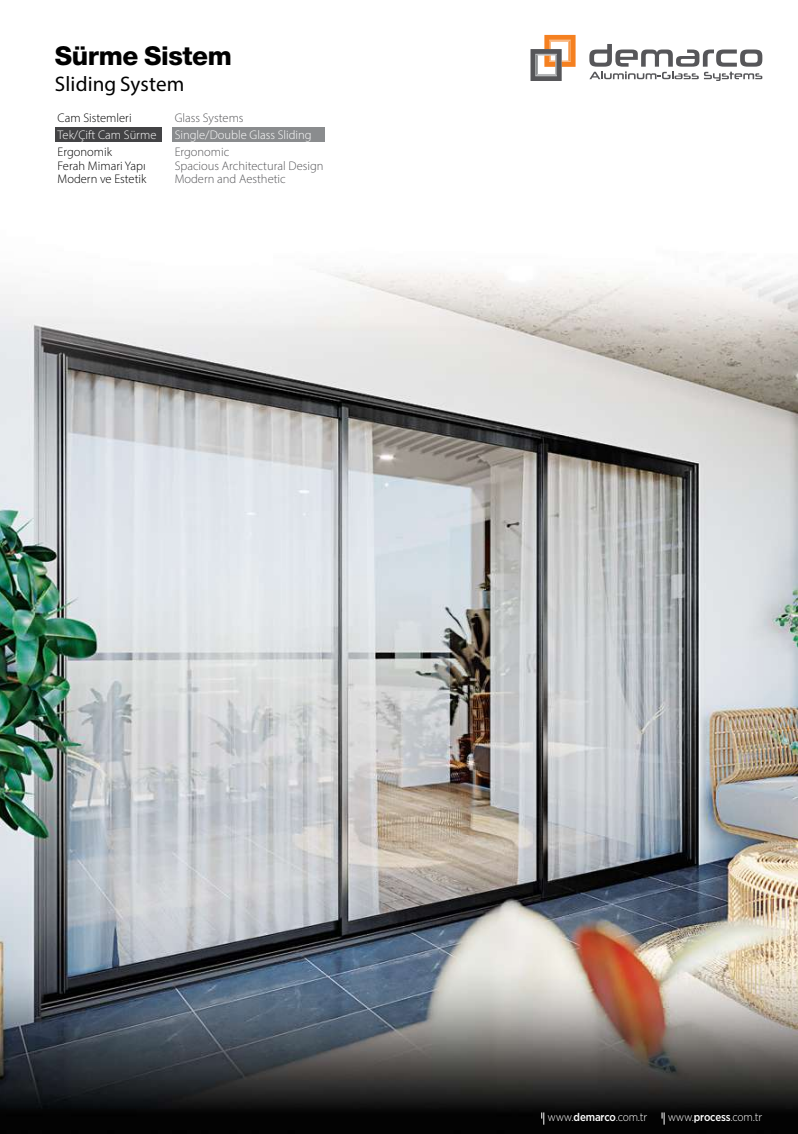
<style>
.page{position:relative;width:798px;height:1134px;background:#fff}
.page>*{position:absolute;margin:0;border:0;box-sizing:border-box;transform-origin:0 0}
.t1{font:800 26px "Helvetica Neue LT Std";letter-spacing:-.015em;color:#000}
.t2{font:21.12px "Myriad Pro";letter-spacing:.005em;color:#000}
.t3{font:300 12.5px/13.8px "Myriad Pro";color:#565659}
.t4{font:300 12.5px/13.8px "Myriad Pro";color:#000}
.t5{font:300 12.5px "Myriad Pro";color:#fff}
.t6{font:300 11.25px "Gotham Narrow";letter-spacing:-.025em;color:#fff}
.s1{font-weight:500}
</style>
<div class="page">
<img style="left:0;top:34px;width:797px;height:1100px">
<svg style="left:530px;top:35px;width:45px;height:46px"></svg>
<svg style="left:589px;top:44px;width:173px;height:37px"></svg>
<div style="left:172px;top:127px;width:152px;height:14px;background:#8a8c8e"></div>
<div style="left:55px;top:127px;width:106px;height:14px;background:#434345"></div>
<svg style="left:661px;top:1112px;width:3px;height:13px"></svg>
<svg style="left:541px;top:1112px;width:3px;height:13px"></svg>
<h1 class="t1" style="left:55px;top:40px;width:178px">Sürme Sistem</h1>
<h2 class="t2" style="left:55px;top:71px;width:131px">Sliding System</h2>
<p class="t4" style="left:58px;top:111px;width:75px">Cam Sistemleri</p>
<p class="t5" style="left:58px;top:127px;width:100px">Tek/Çift Cam Sürme</p>
<p class="t4" style="left:58px;top:145px;width:90px">Ergonomik<br>Ferah Mimari Yapı<br>Modern ve Estetik</p>
<p class="t3" style="left:175px;top:111px;width:70px">Glass Systems</p>
<p class="t5" style="left:175px;top:127px;width:138px">Single/Double Glass Sliding</p>
<p class="t3" style="left:175px;top:145px;width:150px">Ergonomic<br>Spacious Architectural Design<br>Modern and Aesthetic</p>
<p class="t6" style="left:547px;top:1110px;width:101px">www.<span class="s1">demarco</span>.com.tr</p>
<p class="t6" style="left:667px;top:1110px;width:96px">www.<span class="s1">process</span>.com.tr</p>
</div>
